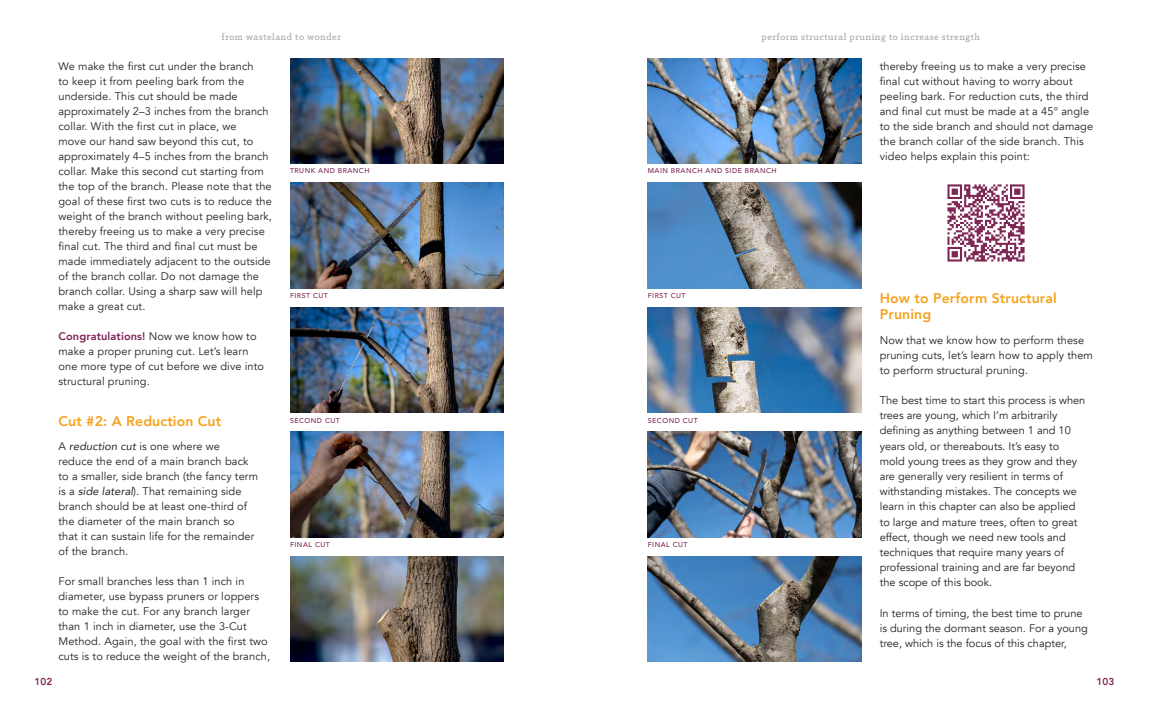
<style>
.page{position:relative;width:1152px;height:720px;background:#fff}
.page>*{position:absolute;margin:0;border:0;box-sizing:border-box;transform-origin:0 0}
.Subheader{font:800 14px/17px "Avenir";letter-spacing:.01em;color:#f8a11c}
.Body_Copy{font:11px/15px "Avenir";letter-spacing:.01em;color:#231f20}
.t1{font:500 10px "Klinic Slab";letter-spacing:.05em;color:#a8a9ad}
.t2{font:800 10px "Avenir";color:#7e2555}
.Subheader-2{font:500 7px "Avenir";letter-spacing:.07em;color:#7e2555}
.s1{font-weight:800;color:#7e2555}
.s2{font-style:italic}
</style>
<div class="page">
<img style="left:290px;top:58px;width:214px;height:106px">
<img style="left:290px;top:183px;width:214px;height:105px">
<img style="left:290px;top:307px;width:214px;height:106px">
<img style="left:290px;top:432px;width:214px;height:105px">
<img style="left:290px;top:556px;width:214px;height:106px">
<img style="left:648px;top:58px;width:214px;height:106px">
<img style="left:648px;top:183px;width:214px;height:105px">
<img style="left:648px;top:307px;width:214px;height:106px">
<img style="left:648px;top:432px;width:214px;height:105px">
<img style="left:648px;top:556px;width:214px;height:106px">
<svg style="left:947px;top:184px;width:78px;height:78px"></svg>
<p class="t1" style="left:222px;top:31px;width:121px">from wasteland to wonder</p>
<p class="t1" style="left:762px;top:31px;width:220px">perform structural pruning to increase strength</p>
<p class="Body_Copy" style="left:58px;top:58px;width:215px">We make the first cut under the branch<br>to keep it from peeling bark from the underside. This cut should be made approximately 2–3 inches from the branch collar. With the first cut in place, we<br>move our hand saw beyond this cut, to approximately 4–5 inches from the branch collar. Make this second cut starting from the top of the branch. Please note that the goal of these first two cuts is to reduce the weight of the branch without peeling bark, thereby freeing us to make a very precise final cut. The third and final cut must be made immediately adjacent to the outside of the branch collar. Do not damage the branch collar. Using a sharp saw will help make a great cut.</p>
<p class="Body_Copy" style="left:58px;top:328px;width:207px"><span class="s1">Congratulations!</span> Now we know how to make a proper pruning cut. Let’s learn one more type of cut before we dive into structural pruning.</p>
<p class="Subheader" style="left:58px;top:412px;width:164px">Cut #2: A Reduction Cut</p>
<p class="Body_Copy" style="left:58px;top:438px;width:201px">A <span class="s2">reduction cut</span> is one where we<br>reduce the end of a main branch back to a smaller, side branch (the fancy term is a <span class="s2">side lateral</span>). That remaining side branch should be at least one-third of the diameter of the main branch so<br>that it can sustain life for the remainder of the branch.</p>
<p class="Body_Copy" style="left:58px;top:573px;width:213px">For small branches less than 1 inch in diameter, use bypass pruners or loppers to make the cut. For any branch larger than 1 inch in diameter, use the 3-Cut Method. Again, the goal with the first two cuts is to reduce the weight of the branch,</p>
<p class="Subheader-2" style="left:290px;top:164px;width:81px">TRUNK AND BRANCH</p>
<p class="Subheader-2" style="left:290px;top:289px;width:39px">FIRST CUT</p>
<p class="Subheader-2" style="left:290px;top:414px;width:51px">SECOND CUT</p>
<p class="Subheader-2" style="left:290px;top:539px;width:41px">FINAL CUT</p>
<p class="Subheader-2" style="left:648px;top:164px;width:130px">MAIN BRANCH AND SIDE BRANCH</p>
<p class="Subheader-2" style="left:648px;top:289px;width:39px">FIRST CUT</p>
<p class="Subheader-2" style="left:648px;top:414px;width:51px">SECOND CUT</p>
<p class="Subheader-2" style="left:648px;top:539px;width:41px">FINAL CUT</p>
<p class="Body_Copy" style="left:880px;top:58px;width:215px">thereby freeing us to make a very precise final cut without having to worry about peeling bark. For reduction cuts, the third and final cut must be made at a 45° angle to the side branch and should not damage the branch collar of the side branch. This video helps explain this point:</p>
<p class="Subheader" style="left:880px;top:289px;width:179px">How to Perform Structural<br>Pruning</p>
<p class="Body_Copy" style="left:880px;top:332px;width:215px">Now that we know how to perform these pruning cuts, let’s learn how to apply them to perform structural pruning.</p>
<p class="Body_Copy" style="left:880px;top:393px;width:207px">The best time to start this process is when trees are young, which I’m arbitrarily defining as anything between 1 and 10 years old, or thereabouts. It’s easy to mold young trees as they grow and they are generally very resilient in terms of withstanding mistakes. The concepts we learn in this chapter can also be applied to large and mature trees, often to great effect, though we need new tools and techniques that require many years of professional training and are far beyond the scope of this book.</p>
<p class="Body_Copy" style="left:880px;top:606px;width:210px">In terms of timing, the best time to prune is during the dormant season. For a young tree, which is the focus of this chapter,</p>
<p class="t2" style="left:35px;top:674px;width:19px">102</p>
<p class="t2" style="left:1097px;top:674px;width:19px">103</p>
</div>
